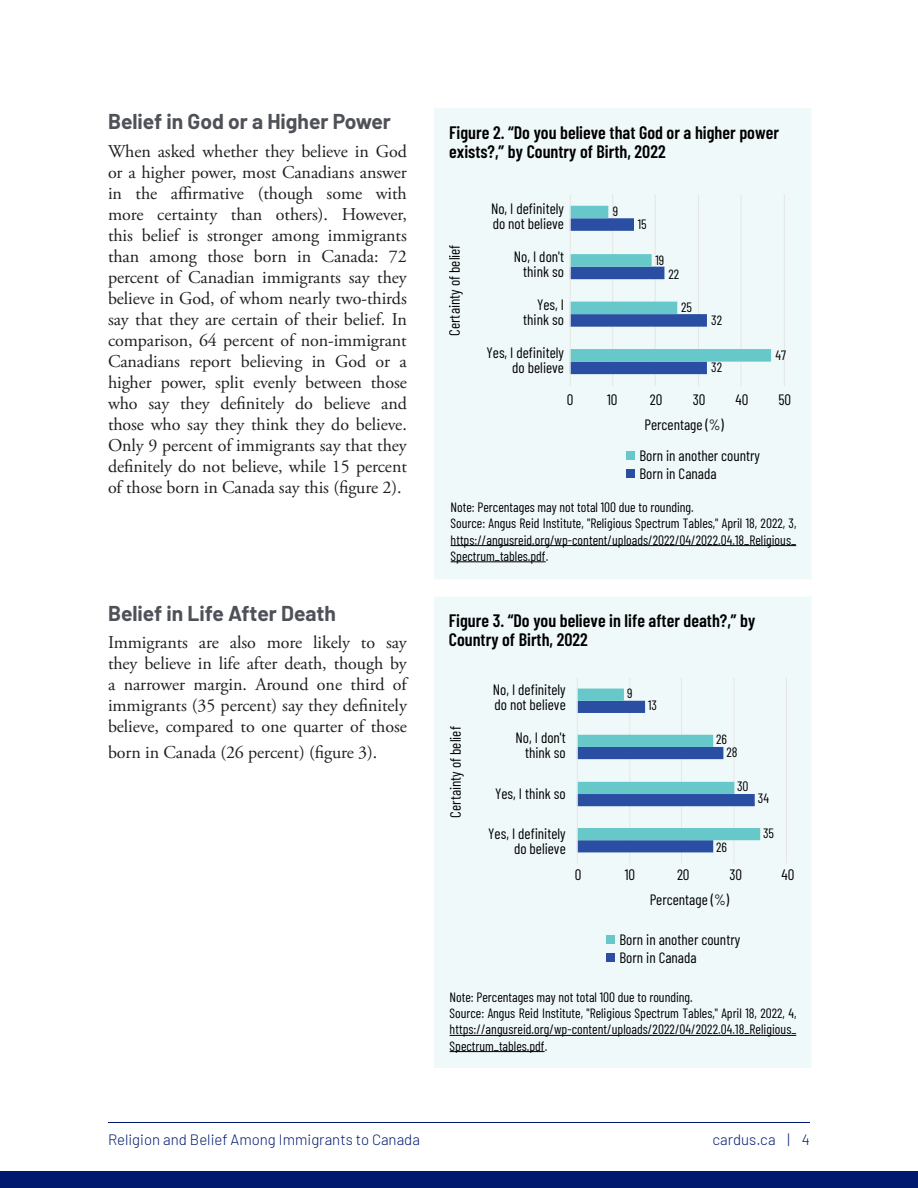
<style>
.page{position:relative;width:918px;height:1188px;background:#fff}
.page>*{position:absolute;margin:0;border:0;box-sizing:border-box;transform-origin:0 0}
.Heading_2{font:700 21px "Barlow";color:#4f5158}
.t1{font:18px/21px "Adobe Garamond Pro";letter-spacing:-.005em;color:#231f20;text-align:justify}
.t2{font:600 18px/18.6px "Barlow Condensed";color:#000}
.t3{font:15px/15px "Barlow Condensed";color:#000;text-align:right}
.t4{font:300 15px "Barlow";color:#001a70}
.t5{font:13.5px/16.2px "Barlow Condensed";color:#000}
</style>
<div class="page">
<div style="left:0;top:1171px;width:918px;height:17px;background:#001a70"></div>
<hr style="left:108px;top:1122px;width:702px;height:1px;background:#001a70">
<svg style="left:434px;top:108px;width:377px;height:471px"></svg>
<svg style="left:434px;top:597px;width:377px;height:471px"></svg>
<p class="Heading_2" style="left:108px;top:106px;width:285px">Belief in God or a Higher Power</p>
<p class="t1" style="left:108px;top:141px;width:300px">When asked whether they believe in God or a higher power, most Canadians answer in the affirmative (though some with more certainty than others). However, this belief is stronger among immigrants than among those born in Canada: 72 percent of Canadian immigrants say they believe in God, of whom nearly two-thirds say that they are certain of their belief. In comparison, 64 percent of non-immigrant Canadians report believing in God or a higher power, split evenly between those who say they definitely do believe and those who say they think they do believe.<br>Only 9 percent of immigrants say that they definitely do not believe, while 15 percent of those born in Canada say this (figure 2).</p>
<p class="Heading_2" style="left:108px;top:598px;width:229px">Belief in Life After Death</p>
<p class="t1" style="left:108px;top:633px;width:300px">Immigrants are also more likely to say they believe in life after death, though by a narrower margin. Around one third of immigrants (35 percent) say they definitely believe, compared to one quarter of those</p>
<p class="t1" style="left:108px;top:742px;width:271px">born in Canada (26 percent) (figure 3).</p>
<p class="t2" style="left:449px;top:122px;width:331px">Figure 2. “Do you believe that God or a higher power exists?,” by Country of Birth, 2022</p>
<p class="t3" style="left:446px;top:336px;width:93px;rotate:-90deg">Certainty of belief</p>
<p class="t3" style="left:491px;top:200px;width:75px;text-align:left">No, I definitely do not believe</p>
<p class="t5" style="left:613px;top:202px;width:7px">9</p>
<p class="t5" style="left:638px;top:215px;width:10px">15</p>
<p class="t3" style="left:514px;top:248px;width:52px">No, I don't think so</p>
<p class="t5" style="left:656px;top:251px;width:10px">19</p>
<p class="t5" style="left:668px;top:265px;width:12px">22</p>
<p class="t3" style="left:523px;top:296px;width:42px">Yes, I think so</p>
<p class="t5" style="left:681px;top:299px;width:12px">25</p>
<p class="t5" style="left:711px;top:311px;width:12px">32</p>
<p class="t3" style="left:487px;top:344px;width:79px">Yes, I definitely do believe</p>
<p class="t5" style="left:711px;top:359px;width:12px">32</p>
<p class="t5" style="left:776px;top:346px;width:12px">47</p>
<p class="t3" style="left:567px;top:391px;width:8px">0</p>
<p class="t3" style="left:607px;top:391px;width:12px">10</p>
<p class="t3" style="left:650px;top:391px;width:14px">20</p>
<p class="t3" style="left:693px;top:391px;width:14px">30</p>
<p class="t3" style="left:736px;top:391px;width:14px">40</p>
<p class="t3" style="left:778px;top:391px;width:14px">50</p>
<p class="t3" style="left:644px;top:416px;width:81px">Percentage (%)</p>
<p class="t3" style="left:639px;top:445px;width:122px;line-height:18px;text-align:left">Born in another country<br>Born in Canada</p>
<p class="t5" style="left:451px;top:498px;width:347px">Note: Percentages may not total 100 due to rounding.<br>Source: Angus Reid Institute, "Religious Spectrum Tables," April 18, 2022, 3, https://angusreid.org/wp-content/uploads/2022/04/2022.04.18_Religious_ Spectrum_tables.pdf.</p>
<p class="t2" style="left:449px;top:610px;width:308px">Figure 3. “Do you believe in life after death?,” by<br>Country of Birth, 2022</p>
<p class="t3" style="left:447px;top:818px;width:93px;rotate:-90deg">Certainty of belief</p>
<p class="t3" style="left:493px;top:681px;width:75px;text-align:left">No, I definitely do not believe</p>
<p class="t5" style="left:627px;top:684px;width:7px">9</p>
<p class="t5" style="left:648px;top:696px;width:10px">13</p>
<p class="t3" style="left:516px;top:729px;width:52px">No, I don't think so</p>
<p class="t5" style="left:716px;top:730px;width:12px">26</p>
<p class="t5" style="left:727px;top:743px;width:13px">28</p>
<p class="t3" style="left:495px;top:785px;width:72px">Yes, I think so</p>
<p class="t5" style="left:737px;top:777px;width:13px">30</p>
<p class="t5" style="left:758px;top:789px;width:13px">34</p>
<p class="t3" style="left:488px;top:825px;width:79px">Yes, I definitely do believe</p>
<p class="t5" style="left:716px;top:838px;width:12px">26</p>
<p class="t5" style="left:763px;top:824px;width:12px">35</p>
<p class="t3" style="left:575px;top:866px;width:8px">0</p>
<p class="t3" style="left:625px;top:866px;width:12px">10</p>
<p class="t3" style="left:677px;top:866px;width:14px">20</p>
<p class="t3" style="left:729px;top:866px;width:14px">30</p>
<p class="t3" style="left:782px;top:866px;width:14px">40</p>
<p class="t3" style="left:650px;top:891px;width:81px">Percentage (%)</p>
<p class="t3" style="left:620px;top:929px;width:122px;line-height:18px;text-align:left">Born in another country<br>Born in Canada</p>
<p class="t5" style="left:450px;top:988px;width:348px">Note: Percentages may not total 100 due to rounding.<br>Source: Angus Reid Institute, "Religious Spectrum Tables," April 18, 2022, 4, https://angusreid.org/wp-content/uploads/2022/04/2022.04.18_Religious_ Spectrum_tables.pdf.</p>
<p class="t4" style="left:108px;top:1129px;width:314px">Religion and Belief Among Immigrants to Canada</p>
<p class="t4" style="left:712px;top:1129px;width:99px">cardus.ca | 4</p>
</div>
